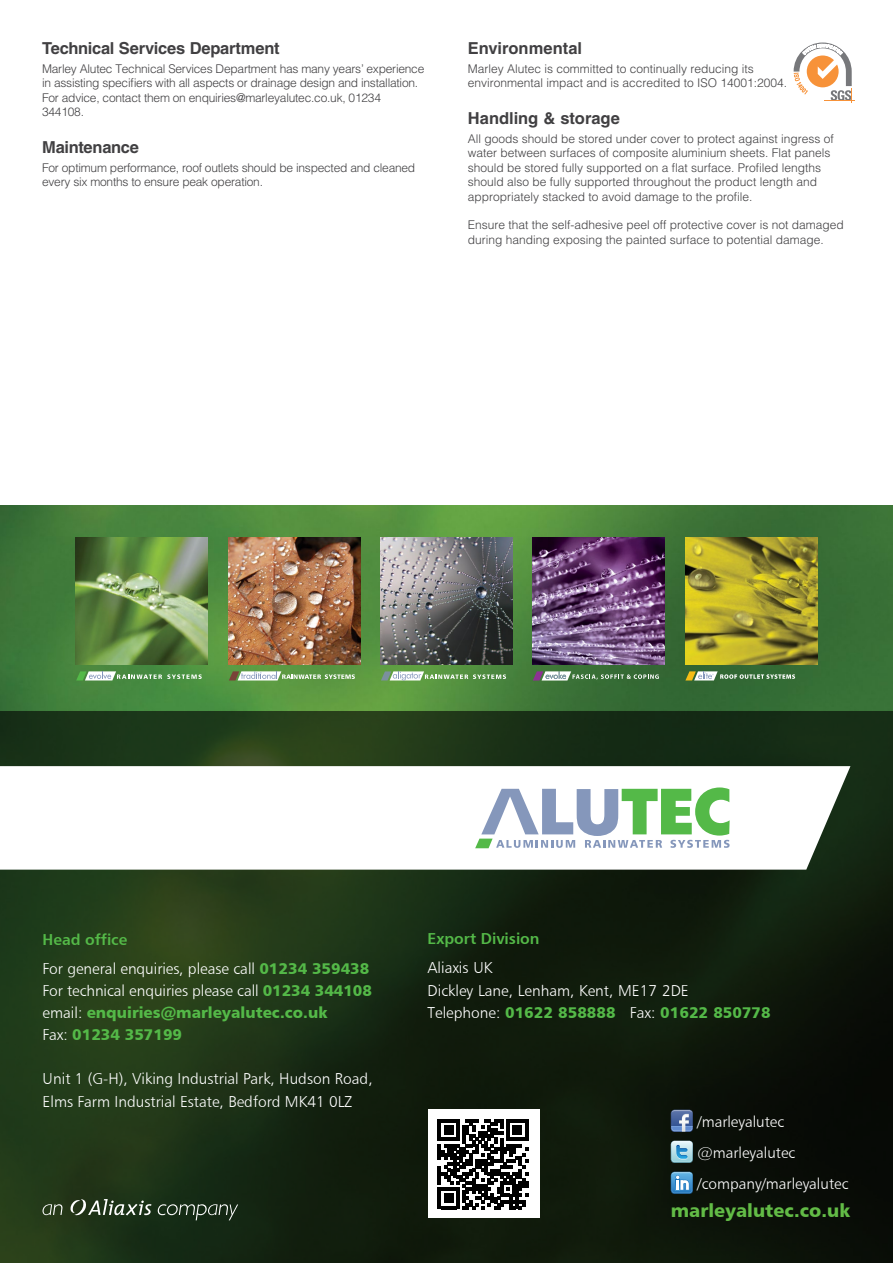
<style>
.page{position:relative;width:893px;height:1263px;background:#fff}
.page>*{position:absolute;margin:0;border:0;box-sizing:border-box;transform-origin:0 0}
.t1{font:18.45px "Humanist 777 BT Black B";color:#62bb46}
.t2{font:700 16.5px "Helvetica LT Std";letter-spacing:-.01em;color:#414042}
.t3{font:15.6px/22.2px "Humanist 777 BT Light B";color:#fff}
.t4{font:15.6px/22.2px "Humanist 777 BT Black B";color:#54b948}
.t5{font:15.6px "Humanist 777 BT Bold B";color:#54b948}
.t6{font:15.45px/31px "Humanist 777 BT Light B";color:#fff}
.t7{font:300 12px/14.4px "Helvetica LT Std";color:#414042}
.t8{font:300 12px/14.4px "Helvetica LT Std";letter-spacing:-.02em;color:#414042}
.s1{font-family:"Humanist 777 BT Black B";color:#54b948}
.s2{font-family:"Humanist 777 BT Light B";color:#fff}
</style>
<div class="page">
<img style="left:0;top:505px;width:893px;height:206px">
<svg style="left:0;top:711px;width:893px;height:552px;background:#162611"></svg>
<svg style="left:0;top:766px;width:850px;height:104px"></svg>
<svg style="left:475px;top:787px;width:255px;height:61px"></svg>
<svg style="left:671px;top:1110px;width:22px;height:22px"></svg>
<svg style="left:671px;top:1141px;width:22px;height:22px"></svg>
<svg style="left:671px;top:1172px;width:22px;height:22px"></svg>
<div style="left:428px;top:1110px;width:111px;height:108px;background:#fff"></div>
<svg style="left:438px;top:1119px;width:90px;height:90px"></svg>
<hr style="left:824px;top:100px;width:31px;height:1px;background:#f79239">
<svg style="left:794px;top:43px;width:58px;height:60px"></svg>
<svg style="left:70px;top:1199px;width:81px;height:16px"></svg>
<svg style="left:157px;top:1204px;width:81px;height:16px"></svg>
<svg style="left:43px;top:1204px;width:20px;height:11px"></svg>
<img style="left:76px;top:537px;width:132px;height:127px">
<img style="left:229px;top:537px;width:132px;height:127px">
<img style="left:381px;top:537px;width:131px;height:127px">
<img style="left:533px;top:538px;width:131px;height:127px">
<img style="left:685px;top:538px;width:132px;height:127px">
<svg style="left:76px;top:671px;width:126px;height:9px"></svg>
<svg style="left:229px;top:671px;width:126px;height:9px"></svg>
<svg style="left:381px;top:671px;width:125px;height:9px"></svg>
<svg style="left:533px;top:671px;width:126px;height:9px"></svg>
<svg style="left:685px;top:671px;width:110px;height:9px"></svg>
<h2 class="t2" style="left:42px;top:38px;width:239px">Technical Services Department</h2>
<p class="t8" style="left:42px;top:61px;width:384px">Marley Alutec Technical Services Department has many years’ experience in assisting specifiers with all aspects or drainage design and installation.<br>For advice, contact them on enquiries@marleyalutec.co.uk, 01234<br>344108.</p>
<h2 class="t2" style="left:42px;top:137px;width:98px">Maintenance</h2>
<p class="t8" style="left:42px;top:160px;width:375px">For optimum performance, roof outlets should be inspected and cleaned every six months to ensure peak operation.</p>
<h2 class="t2" style="left:468px;top:38px;width:116px">Environmental</h2>
<p class="t7" style="left:468px;top:61px;width:321px">Marley Alutec is committed to continually reducing its environmental impact and is accredited to ISO 14001:2004.</p>
<h2 class="t2" style="left:468px;top:108px;width:154px">Handling &amp; storage</h2>
<p class="t7" style="left:468px;top:131px;width:368px">All goods should be stored under cover to protect against ingress of water between surfaces of composite aluminium sheets. Flat panels should be stored fully supported on a flat surface. Profiled lengths should also be fully supported throughout the product length and appropriately stacked to avoid damage to the profile.</p>
<p class="t7" style="left:468px;top:218px;width:378px">Ensure that the self-adhesive peel off protective cover is not damaged during handing exposing the painted surface to potential damage.</p>
<h3 class="t5" style="left:43px;top:929px;width:86px">Head office</h3>
<h3 class="t3" style="left:43px;top:957px;width:331px">For general enquiries, please call <span class="s1">01234 359438<br></span>For technical enquiries please call <span class="s1">01234 344108</span></h3>
<h3 class="t4" style="left:43px;top:1001px;width:287px"><span class="s2">email:</span> enquiries@marleyalutec.co.uk<br><span class="s2">Fax:</span> 01234 357199</h3>
<h3 class="t3" style="left:43px;top:1068px;width:332px">Unit 1 (G-H), Viking Industrial Park, Hudson Road,<br>Elms Farm Industrial Estate, Bedford MK41 0LZ</h3>
<h3 class="t5" style="left:428px;top:929px;width:113px">Export Division</h3>
<h3 class="t3" style="left:428px;top:956px;width:263px">Aliaxis UK<br>Dickley Lane, Lenham, Kent, ME17 2DE</h3>
<h3 class="t4" style="left:428px;top:1001px;width:345px"><span class="s2">Telephone:</span> 01622 858888 <span class="s2">Fax:</span> 01622 850778</h3>
<p class="t6" style="left:697px;top:1105px;width:153px">/marleyalutec @marleyalutec /company/marleyalutec</p>
<h1 class="t1" style="left:671px;top:1198px;width:181px">marleyalutec.co.uk</h1>
</div>
